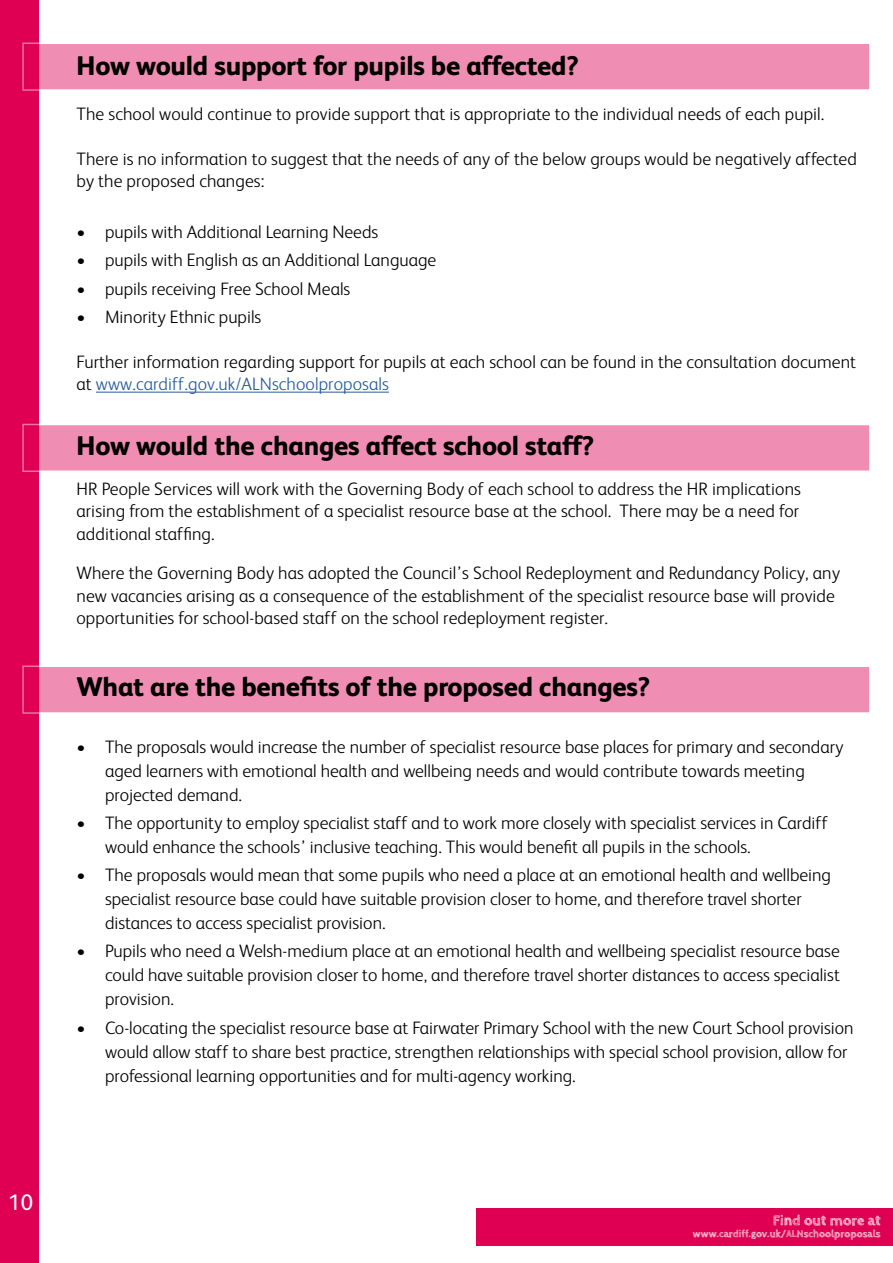
<style>
.page{position:relative;width:893px;height:1263px;background:#fff}
.page>*{position:absolute;margin:0;border:0;box-sizing:border-box;transform-origin:0 0}
.Heading_1{font:800 27px "FS Albert";letter-spacing:-.01em;color:#000}
.t1{font:22.5px "FS Albert";color:#fff}
.Body_Text{font:300 18px/24px "FS Albert";color:#000}
.Heading_1-2{font:300 18px/22.5px "FS Albert";letter-spacing:.005em;color:#000}
.t2{font:700 14.85px "Cabin Sketch";letter-spacing:-.005em;color:#fff}
.t3{font:700 10.5px "Cabin Sketch";color:#fff}
.s1{color:#275b9b}
</style>
<div class="page">
<div style="left:476px;top:1208px;width:417px;height:38px;background:#df0053"></div>
<div style="left:0;top:0;width:39px;height:1263px;background:#df0053"></div>
<div style="left:22px;top:43px;width:849px;height:48px;background:#f08db2;border:2px solid #fff"></div>
<div style="left:22px;top:424px;width:849px;height:48px;background:#f08db2;border:2px solid #fff"></div>
<div style="left:22px;top:665px;width:849px;height:49px;background:#f08db2;border:2px solid #fff"></div>
<hr style="left:96px;top:392px;width:293px;height:1px;background:#275b9b">
<p class="t1" style="left:9px;top:1187px;width:26px">10</p>
<h1 class="Heading_1" style="left:76px;top:46px;width:504px">How would support for pupils be affected?</h1>
<h1 class="Heading_1-2" style="left:76px;top:102px;width:749px">The school would continue to provide support that is appropriate to the individual needs of each pupil.</h1>
<h1 class="Heading_1-2" style="left:76px;top:147px;width:782px">There is no information to suggest that the needs of any of the below groups would be negatively affected by the proposed changes:</h1>
<p class="Body_Text" style="left:76px;top:219px;width:303px">• pupils with Additional Learning Needs</p>
<p class="Body_Text" style="left:76px;top:247px;width:361px">• pupils with English as an Additional Language</p>
<p class="Body_Text" style="left:76px;top:276px;width:275px">• pupils receiving Free School Meals</p>
<p class="Body_Text" style="left:76px;top:304px;width:186px">• Minority Ethnic pupils</p>
<h1 class="Heading_1-2" style="left:76px;top:350px;width:781px">Further information regarding support for pupils at each school can be found in the consultation document at <span class="s1">www.cardiff.gov.uk/ALNschoolproposals</span></h1>
<h1 class="Heading_1" style="left:76px;top:426px;width:519px">How would the changes affect school staff?</h1>
<p class="Body_Text" style="left:76px;top:476px;width:726px;line-height:22.5px;text-align:justify">HR People Services will work with the Governing Body of each school to address the HR implications arising from the establishment of a specialist resource base at the school. There may be a need for additional staffing.</p>
<p class="Body_Text" style="left:76px;top:561px;width:765px;line-height:22.5px">Where the Governing Body has adopted the Council’s School Redeployment and Redundancy Policy, any new vacancies arising as a consequence of the establishment of the specialist resource base will provide opportunities for school-based staff on the school redeployment register.</p>
<h1 class="Heading_1" style="left:76px;top:667px;width:575px">What are the benefits of the proposed changes?</h1>
<p class="Body_Text" style="left:105px;top:734px;width:740px;text-indent:-28px">• The proposals would increase the number of specialist resource base places for primary and secondary aged learners with emotional health and wellbeing needs and would contribute towards meeting projected demand.</p>
<p class="Body_Text" style="left:105px;top:810px;width:724px;text-indent:-28px">• The opportunity to employ specialist staff and to work more closely with specialist services in Cardiff would enhance the schools’ inclusive teaching. This would benefit all pupils in the schools.</p>
<p class="Body_Text" style="left:105px;top:862px;width:728px;text-indent:-28px">• The proposals would mean that some pupils who need a place at an emotional health and wellbeing specialist resource base could have suitable provision closer to home, and therefore travel shorter distances to access specialist provision.</p>
<p class="Body_Text" style="left:105px;top:938px;width:736px;text-align:justify;text-indent:-28px">• Pupils who need a Welsh-medium place at an emotional health and wellbeing specialist resource base could have suitable provision closer to home, and therefore travel shorter distances to access specialist provision.</p>
<p class="Body_Text" style="left:105px;top:1015px;width:750px;text-indent:-28px">• Co-locating the specialist resource base at Fairwater Primary School with the new Court School provision would allow staff to share best practice, strengthen relationships with special school provision, allow for professional learning opportunities and for multi-agency working.</p>
<p class="t2" style="left:773px;top:1212px;width:109px">Find out more at</p>
<p class="t3" style="left:693px;top:1228px;width:189px">www.cardiff.gov.uk/ALNschoolproposals</p>
</div>
